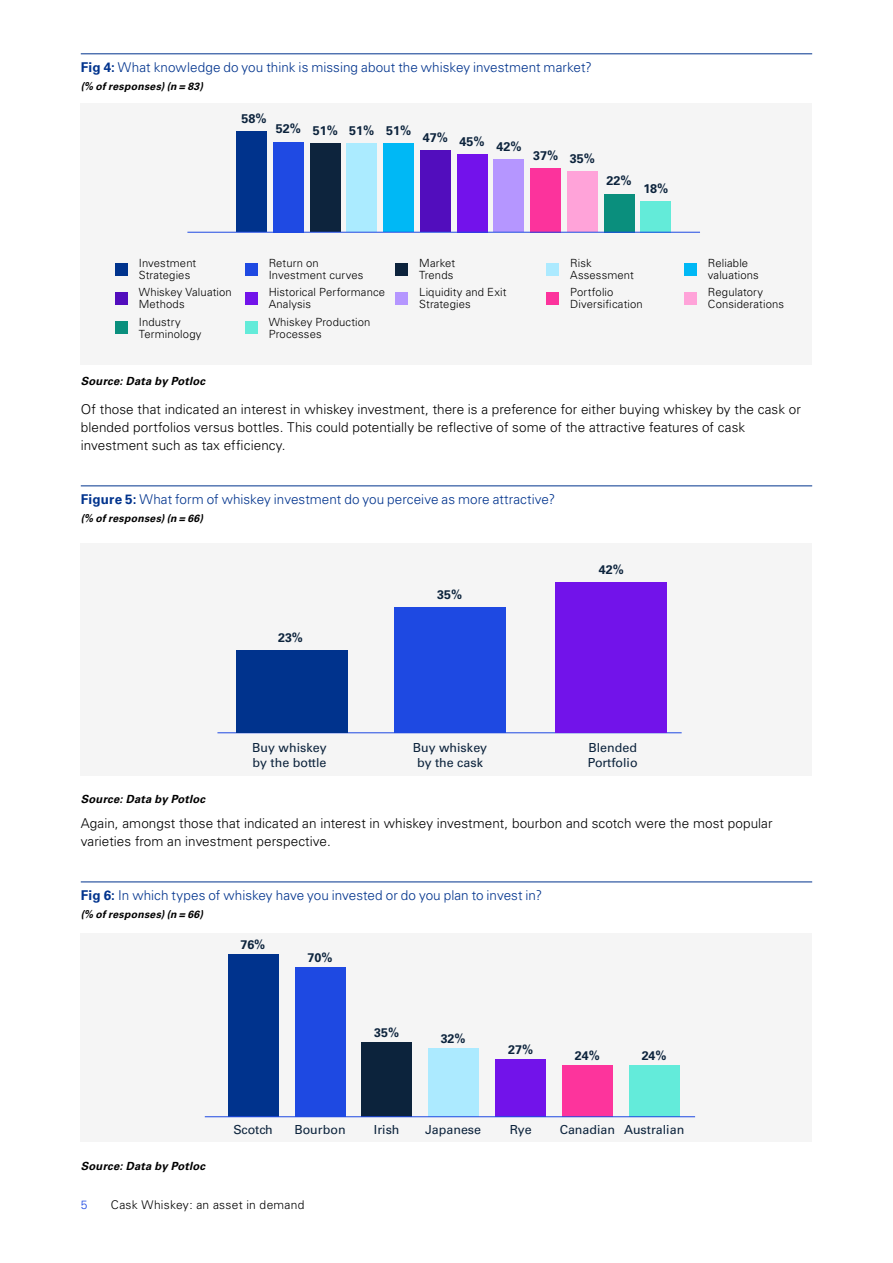
<style>
.page{position:relative;width:893px;height:1263px;background:#fff}
.page>*{position:absolute;margin:0;border:0;box-sizing:border-box;transform-origin:0 0}
.t1{font:300 13.5px/18px "Univers LT Std";letter-spacing:.005em;color:#000}
.t2{font:300 13.5px "Univers LT Std";letter-spacing:.005em;color:#00338d}
.t3{font:700 12.6px "Univers LT Std";color:#0c233c}
.t4{font:12.45px/15px "Univers LT Std";color:#0c233c}
.t5{font:700 12.45px "Univers LT Std";color:#0c233c}
.t6{font:300 12px "Univers LT Std";letter-spacing:.02em;color:#000}
.t7{font:300 12px "Univers LT Std";color:#1e49e2}
.t8{font:300 11.25px/12px "Univers LT Std";letter-spacing:.01em;color:#000}
.t9{font:italic 700 11.25px "Univers LT Std";letter-spacing:.015em;color:#000}
.t10{font:italic 700 10.5px "Univers LT Std";letter-spacing:.025em;color:#000}
.s1{font-weight:700}
</style>
<div class="page">
<div style="left:81px;top:933px;width:731px;height:208px;background:#f5f5f5"></div>
<div style="left:81px;top:103px;width:731px;height:261px;background:#f5f5f5"></div>
<hr style="left:81px;top:54px;width:731px;height:1px;background:#00338d">
<hr style="left:81px;top:882px;width:731px;height:1px;background:#00338d">
<div style="left:629px;top:1065px;width:50px;height:52px;background:#63ebda"></div>
<div style="left:562px;top:1065px;width:51px;height:52px;background:#fd349c"></div>
<div style="left:495px;top:1059px;width:51px;height:58px;background:#7213ea"></div>
<div style="left:428px;top:1048px;width:51px;height:69px;background:#aceaff"></div>
<div style="left:362px;top:1042px;width:50px;height:75px;background:#0c233c"></div>
<div style="left:295px;top:967px;width:50px;height:150px;background:#1e49e2"></div>
<div style="left:228px;top:955px;width:50px;height:162px;background:#00338d"></div>
<hr style="left:205px;top:1116px;width:490px;height:1px;background:#1e49e2">
<div style="left:81px;top:543px;width:731px;height:232px;background:#f5f5f5"></div>
<hr style="left:81px;top:486px;width:731px;height:1px;background:#00338d">
<hr style="left:217px;top:732px;width:465px;height:1px;background:#1e49e2">
<div style="left:555px;top:583px;width:112px;height:150px;background:#7213ea"></div>
<div style="left:394px;top:608px;width:111px;height:125px;background:#1e49e2"></div>
<div style="left:236px;top:651px;width:111px;height:82px;background:#00338d"></div>
<div style="left:641px;top:201px;width:30px;height:31px;background:#63ebd9"></div>
<div style="left:604px;top:194px;width:31px;height:38px;background:#0a8f7d"></div>
<div style="left:567px;top:171px;width:31px;height:61px;background:#ffa3d9"></div>
<div style="left:530px;top:168px;width:31px;height:64px;background:#fc339c"></div>
<div style="left:494px;top:159px;width:30px;height:73px;background:#b596ff"></div>
<div style="left:457px;top:154px;width:31px;height:78px;background:#7312eb"></div>
<div style="left:420px;top:151px;width:31px;height:81px;background:#520dbd"></div>
<div style="left:383px;top:144px;width:31px;height:88px;background:#00b8f5"></div>
<div style="left:347px;top:144px;width:30px;height:88px;background:#abebff"></div>
<div style="left:310px;top:144px;width:31px;height:88px;background:#0d243d"></div>
<div style="left:273px;top:142px;width:31px;height:90px;background:#1f4ae3"></div>
<div style="left:236px;top:132px;width:31px;height:100px;background:#00338c"></div>
<hr style="left:187px;top:232px;width:513px;height:1px;background:#1e49e2">
<div style="left:115px;top:263px;width:13px;height:13px;background:#00338d"></div>
<div style="left:115px;top:292px;width:13px;height:12px;background:#520dbd"></div>
<div style="left:395px;top:263px;width:13px;height:13px;background:#0c233c"></div>
<div style="left:395px;top:292px;width:13px;height:12px;background:#b596ff"></div>
<div style="left:245px;top:263px;width:12px;height:13px;background:#1e49e2"></div>
<div style="left:245px;top:292px;width:12px;height:12px;background:#7213ea"></div>
<div style="left:115px;top:322px;width:13px;height:12px;background:#0a8f7d"></div>
<div style="left:245px;top:322px;width:12px;height:12px;background:#63ebd9"></div>
<div style="left:546px;top:263px;width:13px;height:13px;background:#aceaff"></div>
<div style="left:546px;top:292px;width:13px;height:12px;background:#fc339c"></div>
<div style="left:684px;top:263px;width:13px;height:13px;background:#00b8f5"></div>
<div style="left:684px;top:292px;width:13px;height:13px;background:#ffa3d9"></div>
<p class="t2" style="left:81px;top:59px;width:513px"><span class="s1">Fig 4:</span> What knowledge do you think is missing about the whiskey investment market?</p>
<p class="t10" style="left:81px;top:80px;width:124px">(% of responses) (n = 83)</p>
<p class="t3" style="left:242px;top:111px;width:27px">58%</p>
<p class="t3" style="left:276px;top:124px;width:137px">52% 51% 51% 51%</p>
<p class="t3" style="left:423px;top:134px;width:100px">47% 45% 42%</p>
<p class="t3" style="left:533px;top:149px;width:63px">37% 35%</p>
<p class="t3" style="left:606px;top:174px;width:27px">22%</p>
<p class="t3" style="left:643px;top:181px;width:26px">18%</p>
<p class="t8" style="left:139px;top:257px;width:59px">Investment<br>Strategies</p>
<p class="t8" style="left:139px;top:286px;width:95px">Whiskey Valuation<br>Methods</p>
<p class="t8" style="left:269px;top:257px;width:96px">Return on<br>Investment curves</p>
<p class="t8" style="left:269px;top:286px;width:118px">Historical Performance<br>Analysis</p>
<p class="t8" style="left:139px;top:316px;width:64px">Industry<br>Terminology</p>
<p class="t8" style="left:269px;top:316px;width:103px">Whiskey Production<br>Processes</p>
<p class="t9" style="left:81px;top:374px;width:126px">Source: Data by Potloc</p>
<p class="t8" style="left:419px;top:257px;width:38px">Market<br>Trends</p>
<p class="t8" style="left:419px;top:286px;width:89px">Liquidity and Exit<br>Strategies</p>
<p class="t8" style="left:570px;top:257px;width:65px">Risk<br>Assessment</p>
<p class="t8" style="left:570px;top:286px;width:74px">Portfolio<br>Diversification</p>
<p class="t8" style="left:708px;top:257px;width:53px">Reliable valuations</p>
<p class="t8" style="left:708px;top:286px;width:78px">Regulatory<br>Considerations</p>
<p class="t1" style="left:81px;top:400px;width:722px">Of those that indicated an interest in whiskey investment, there is a preference for either buying whiskey by the cask or blended portfolios versus bottles. This could potentially be reflective of some of the attractive features of cask investment such as tax efficiency.</p>
<p class="t2" style="left:81px;top:491px;width:476px"><span class="s1">Figure 5:</span> What form of whiskey investment do you perceive as more attractive?</p>
<p class="t10" style="left:81px;top:512px;width:124px">(% of responses) (n = 66)</p>
<p class="t5" style="left:278px;top:630px;width:26px">23%</p>
<p class="t5" style="left:437px;top:587px;width:26px">35%</p>
<p class="t5" style="left:599px;top:563px;width:26px">42%</p>
<p class="t9" style="left:81px;top:793px;width:126px">Source: Data by Potloc</p>
<p class="t4" style="left:252px;top:740px;width:76px">Buy whiskey by the bottle</p>
<p class="t4" style="left:413px;top:740px;width:76px;text-align:center">Buy whiskey by the cask</p>
<p class="t4" style="left:588px;top:740px;width:51px">Blended<br>Portfolio</p>
<p class="t1" style="left:81px;top:814px;width:693px">Again, amongst those that indicated an interest in whiskey investment, bourbon and scotch were the most popular varieties from an investment perspective.</p>
<p class="t2" style="left:81px;top:887px;width:463px"><span class="s1">Fig 6:</span> In which types of whiskey have you invested or do you plan to invest in?</p>
<p class="t10" style="left:81px;top:908px;width:124px">(% of responses) (n = 66)</p>
<p class="t5" style="left:241px;top:937px;width:26px">76%</p>
<p class="t5" style="left:307px;top:950px;width:26px">70%</p>
<p class="t5" style="left:374px;top:1025px;width:26px">35%</p>
<p class="t5" style="left:441px;top:1031px;width:26px">32%</p>
<p class="t5" style="left:508px;top:1042px;width:26px">27%</p>
<p class="t5" style="left:575px;top:1048px;width:26px">24%</p>
<p class="t5" style="left:642px;top:1049px;width:26px">24%</p>
<p class="t9" style="left:81px;top:1159px;width:126px">Source: Data by Potloc</p>
<p class="t4" style="left:233px;top:1122px;width:41px">Scotch</p>
<p class="t4" style="left:294px;top:1122px;width:53px">Bourbon</p>
<p class="t4" style="left:374px;top:1122px;width:27px">Irish</p>
<p class="t4" style="left:425px;top:1122px;width:57px">Japanese</p>
<p class="t4" style="left:510px;top:1122px;width:23px">Rye</p>
<p class="t4" style="left:560px;top:1122px;width:126px">Canadian Australian</p>
<p class="t7" style="left:81px;top:1197px;width:8px">5</p>
<p class="t6" style="left:111px;top:1197px;width:195px">Cask Whiskey: an asset in demand</p>
</div>
